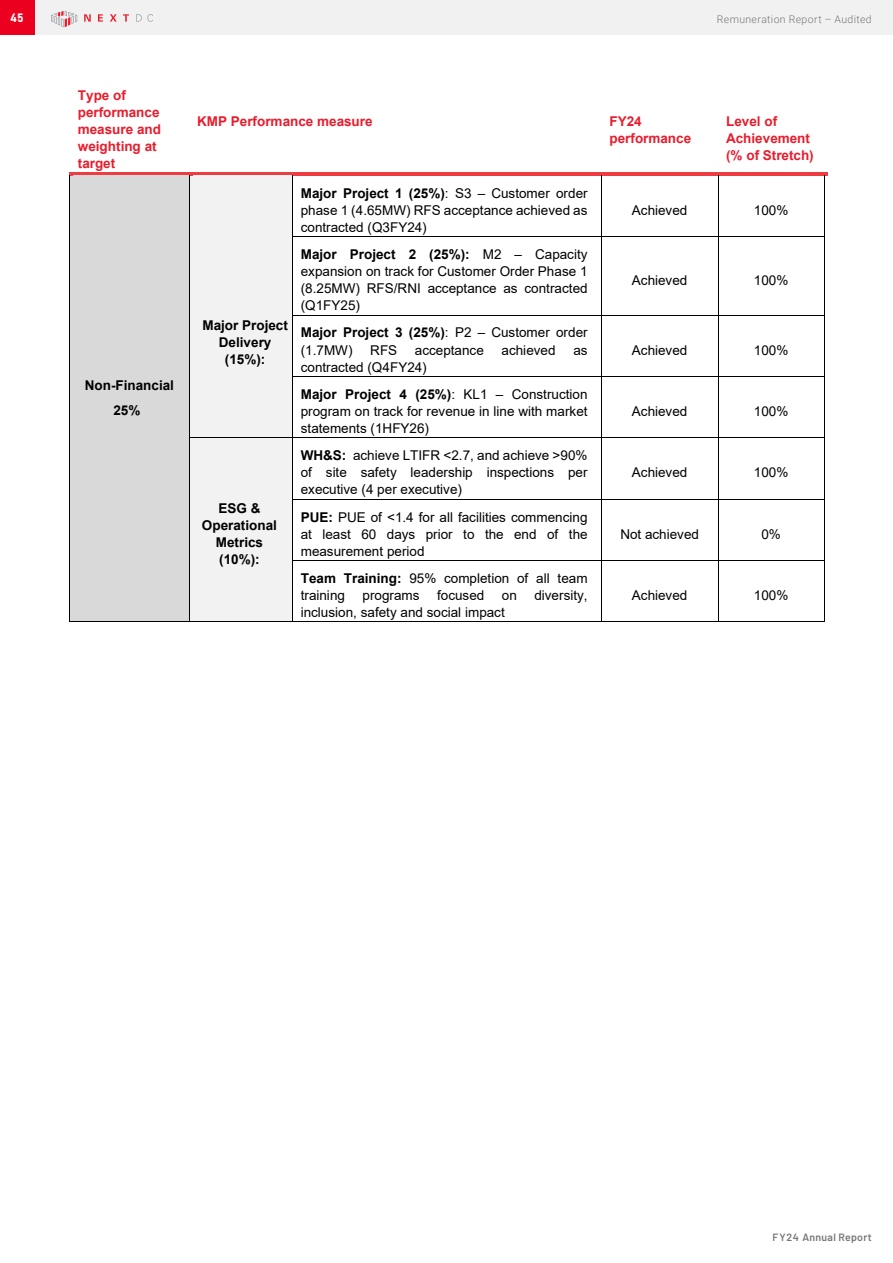
<style>
.page{position:relative;width:893px;height:1263px;background:#fff}
.page>*{position:absolute;margin:0;border:0;box-sizing:border-box;transform-origin:0 0}
.t1{font:13.5px/17.1px "Arial";color:#000;text-align:justify}
.t2{font:700 13.5px/17.1px "Arial";color:#ea1c2c}
.t3{font:700 13.5px/17.1px "Arial";color:#000;text-align:center}
.t4{font:12px "Bahnschrift";color:#fff}
.t5{font:300 10.5px "Roboto";letter-spacing:.035em;color:#767676}
.t6{font:600 10.5px "Barlow";letter-spacing:.035em;color:#767676}
.s1{font-weight:700}
</style>
<div class="page">
<div style="left:70px;top:176px;width:119px;height:445px;background:#d9d9d9"></div>
<div style="left:190px;top:176px;width:102px;height:261px;background:#f2f2f2"></div>
<svg style="left:69px;top:172px;width:4px;height:4px"></svg>
<svg style="left:73px;top:172px;width:116px;height:4px"></svg>
<svg style="left:189px;top:172px;width:4px;height:4px"></svg>
<svg style="left:193px;top:172px;width:99px;height:4px"></svg>
<svg style="left:292px;top:172px;width:4px;height:4px"></svg>
<hr style="left:296px;top:172px;width:305px;height:4px;background:#ee3d42">
<svg style="left:601px;top:172px;width:4px;height:4px"></svg>
<hr style="left:605px;top:172px;width:113px;height:4px;background:#ee3d42">
<svg style="left:718px;top:172px;width:4px;height:4px"></svg>
<hr style="left:722px;top:172px;width:102px;height:4px;background:#ee3d42">
<svg style="left:824px;top:172px;width:3px;height:4px"></svg>
<hr style="left:69px;top:176px;width:1px;height:60px;background:#000">
<hr style="left:189px;top:176px;width:1px;height:60px;background:#000">
<hr style="left:292px;top:176px;width:1px;height:60px;background:#000">
<hr style="left:601px;top:176px;width:1px;height:60px;background:#000">
<hr style="left:718px;top:176px;width:1px;height:60px;background:#000">
<hr style="left:824px;top:176px;width:1px;height:60px;background:#000">
<hr style="left:293px;top:236px;width:308px;height:1px;background:#000">
<hr style="left:602px;top:236px;width:116px;height:1px;background:#000">
<hr style="left:718px;top:236px;width:106px;height:1px;background:#000">
<hr style="left:69px;top:237px;width:1px;height:78px;background:#000">
<hr style="left:189px;top:237px;width:1px;height:78px;background:#000">
<hr style="left:292px;top:237px;width:1px;height:78px;background:#000">
<hr style="left:601px;top:237px;width:1px;height:78px;background:#000">
<hr style="left:718px;top:237px;width:1px;height:78px;background:#000">
<hr style="left:824px;top:237px;width:1px;height:78px;background:#000">
<hr style="left:293px;top:315px;width:308px;height:1px;background:#000">
<hr style="left:602px;top:315px;width:116px;height:1px;background:#000">
<hr style="left:718px;top:315px;width:106px;height:1px;background:#000">
<hr style="left:69px;top:315px;width:1px;height:61px;background:#000">
<hr style="left:189px;top:315px;width:1px;height:61px;background:#000">
<hr style="left:292px;top:315px;width:1px;height:61px;background:#000">
<hr style="left:601px;top:315px;width:1px;height:61px;background:#000">
<hr style="left:718px;top:315px;width:1px;height:61px;background:#000">
<hr style="left:824px;top:315px;width:1px;height:61px;background:#000">
<hr style="left:293px;top:376px;width:308px;height:1px;background:#000">
<hr style="left:602px;top:376px;width:116px;height:1px;background:#000">
<hr style="left:718px;top:376px;width:106px;height:1px;background:#000">
<hr style="left:69px;top:377px;width:1px;height:60px;background:#000">
<hr style="left:189px;top:377px;width:1px;height:60px;background:#000">
<hr style="left:292px;top:377px;width:1px;height:60px;background:#000">
<hr style="left:601px;top:377px;width:1px;height:60px;background:#000">
<hr style="left:718px;top:377px;width:1px;height:60px;background:#000">
<hr style="left:824px;top:377px;width:1px;height:60px;background:#000">
<div style="left:190px;top:438px;width:102px;height:183px;background:#f2f2f2"></div>
<hr style="left:190px;top:437px;width:102px;height:1px;background:#000">
<hr style="left:293px;top:437px;width:308px;height:1px;background:#000">
<hr style="left:602px;top:437px;width:116px;height:1px;background:#000">
<hr style="left:718px;top:437px;width:106px;height:1px;background:#000">
<hr style="left:69px;top:438px;width:1px;height:61px;background:#000">
<hr style="left:189px;top:438px;width:1px;height:61px;background:#000">
<hr style="left:292px;top:438px;width:1px;height:61px;background:#000">
<hr style="left:601px;top:438px;width:1px;height:61px;background:#000">
<hr style="left:718px;top:438px;width:1px;height:61px;background:#000">
<hr style="left:824px;top:438px;width:1px;height:61px;background:#000">
<hr style="left:293px;top:499px;width:308px;height:1px;background:#000">
<hr style="left:602px;top:499px;width:116px;height:1px;background:#000">
<hr style="left:718px;top:499px;width:106px;height:1px;background:#000">
<hr style="left:69px;top:499px;width:1px;height:61px;background:#000">
<hr style="left:189px;top:499px;width:1px;height:61px;background:#000">
<hr style="left:292px;top:499px;width:1px;height:61px;background:#000">
<hr style="left:601px;top:499px;width:1px;height:61px;background:#000">
<hr style="left:718px;top:499px;width:1px;height:61px;background:#000">
<hr style="left:824px;top:499px;width:1px;height:61px;background:#000">
<hr style="left:293px;top:560px;width:308px;height:1px;background:#000">
<hr style="left:602px;top:560px;width:116px;height:1px;background:#000">
<hr style="left:718px;top:560px;width:106px;height:1px;background:#000">
<hr style="left:69px;top:561px;width:1px;height:60px;background:#000">
<hr style="left:70px;top:621px;width:119px;height:1px;background:#000">
<hr style="left:189px;top:561px;width:1px;height:60px;background:#000">
<hr style="left:190px;top:621px;width:102px;height:1px;background:#000">
<hr style="left:292px;top:561px;width:1px;height:60px;background:#000">
<hr style="left:293px;top:621px;width:308px;height:1px;background:#000">
<hr style="left:601px;top:561px;width:1px;height:60px;background:#000">
<hr style="left:602px;top:621px;width:116px;height:1px;background:#000">
<hr style="left:718px;top:561px;width:1px;height:60px;background:#000">
<hr style="left:718px;top:621px;width:106px;height:1px;background:#000">
<hr style="left:824px;top:561px;width:1px;height:60px;background:#000">
<div style="left:0;top:0;width:893px;height:34px;background:#f1f1f1"></div>
<div style="left:0;top:0;width:34px;height:34px;background:#eb001f"></div>
<svg style="left:84px;top:14px;width:7px;height:8px"></svg>
<svg style="left:98px;top:14px;width:5px;height:8px"></svg>
<svg style="left:110px;top:14px;width:7px;height:8px"></svg>
<svg style="left:123px;top:14px;width:6px;height:8px"></svg>
<svg style="left:136px;top:14px;width:17px;height:8px"></svg>
<svg style="left:51px;top:11px;width:26px;height:16px"></svg>
<p class="t4" style="left:10px;top:8px;width:15px">45</p>
<p class="t5" style="left:717px;top:12px;width:156px">Remuneration Report – Audited</p>
<p class="t2" style="left:78px;top:86px;width:85px">Type of performance measure and weighting at target</p>
<p class="t3" style="left:85px;top:373px;width:91px;line-height:25px">Non-Financial<br>25%</p>
<p class="t2" style="left:197px;top:113px;width:177px">KMP Performance measure</p>
<p class="t2" style="left:609px;top:113px;width:83px">FY24 performance</p>
<p class="t2" style="left:726px;top:113px;width:89px">Level of<br>Achievement (% of Stretch)</p>
<p class="t3" style="left:202px;top:317px;width:87px">Major Project<br>Delivery (15%):</p>
<p class="t3" style="left:202px;top:500px;width:77px">ESG &amp;<br>Operational<br>Metrics (10%):</p>
<p class="t1" style="left:301px;top:184px;width:288px"><span class="s1">Major Project 1 (25%)</span>: S3 – Customer order phase 1 (4.65MW) RFS acceptance achieved as contracted (Q3FY24)</p>
<p class="t1" style="left:301px;top:246px;width:288px"><span class="s1">Major Project 2 (25%):</span> M2 – Capacity expansion on track for Customer Order Phase 1 (8.25MW) RFS/RNI acceptance as contracted (Q1FY25)</p>
<p class="t1" style="left:301px;top:324px;width:288px"><span class="s1">Major Project 3 (25%)</span>: P2 – Customer order (1.7MW)</p>
<p class="t1" style="left:370px;top:341px;width:28px">RFS</p>
<p class="t1" style="left:415px;top:341px;width:70px">acceptance</p>
<p class="t1" style="left:502px;top:341px;width:55px">achieved</p>
<p class="t1" style="left:573px;top:341px;width:16px">as</p>
<p class="t1" style="left:301px;top:358px;width:127px">contracted (Q4FY24)</p>
<p class="t1" style="left:301px;top:385px;width:288px"><span class="s1">Major Project 4 (25%)</span>: KL1 – Construction program on track for revenue in line with market statements (1HFY26)</p>
<p class="t1" style="left:301px;top:447px;width:288px"><span class="s1">WH&amp;S:</span> achieve LTIFR &lt;2.7, and achieve &gt;90% of site safety leadership inspections per executive (4 per executive)</p>
<p class="t1" style="left:301px;top:508px;width:288px"><span class="s1">PUE:</span> PUE of &lt;1.4 for all facilities commencing at least 60 days prior to the end of the measurement period</p>
<p class="t1" style="left:301px;top:570px;width:288px"><span class="s1">Team Training:</span> 95% completion of all team training</p>
<p class="t1" style="left:363px;top:587px;width:59px">programs</p>
<p class="t1" style="left:437px;top:587px;width:49px">focused</p>
<p class="t1" style="left:502px;top:587px;width:16px">on</p>
<p class="t1" style="left:534px;top:587px;width:55px">diversity,</p>
<p class="t1" style="left:301px;top:604px;width:205px">inclusion, safety and social impact</p>
<p class="t1" style="left:632px;top:201px;width:57px">Achieved</p>
<p class="t1" style="left:754px;top:201px;width:36px">100%</p>
<p class="t1" style="left:632px;top:271px;width:57px">Achieved</p>
<p class="t1" style="left:754px;top:271px;width:36px">100%</p>
<p class="t1" style="left:632px;top:341px;width:57px">Achieved</p>
<p class="t1" style="left:754px;top:341px;width:36px">100%</p>
<p class="t1" style="left:632px;top:402px;width:57px">Achieved</p>
<p class="t1" style="left:754px;top:402px;width:36px">100%</p>
<p class="t1" style="left:632px;top:464px;width:57px">Achieved</p>
<p class="t1" style="left:754px;top:464px;width:36px">100%</p>
<p class="t1" style="left:620px;top:525px;width:80px">Not achieved</p>
<p class="t1" style="left:761px;top:525px;width:21px">0%</p>
<p class="t1" style="left:632px;top:587px;width:57px">Achieved</p>
<p class="t1" style="left:754px;top:587px;width:36px">100%</p>
<p class="t6" style="left:773px;top:1229px;width:101px">FY24 Annual Report</p>
</div>
